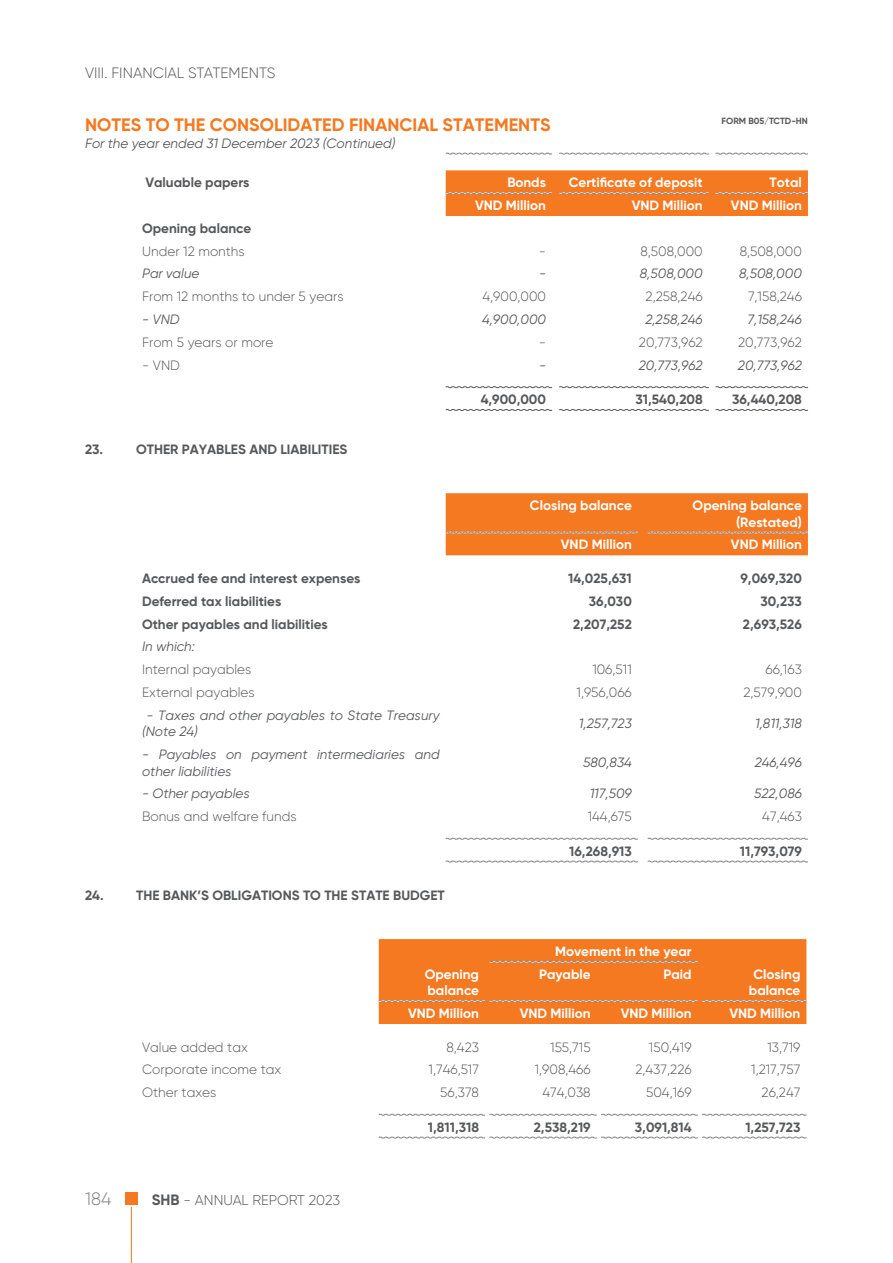
<style>
.page{position:relative;width:893px;height:1263px;background:#fff}
.page>*{position:absolute;margin:0;border:0;box-sizing:border-box;transform-origin:0 0}
.t1{font:700 18px "SVN Gilroy";color:#f47921}
.t2{font:300 18px "SVN Gilroy";color:#808285}
.t3{font:300 15px "SVN Gilroy";color:#57585a}
.t4{font:300 14.25px "SVN Gilroy";color:#57585a}
.vy_Tieu_de{font:300 13.5px "SVN Gilroy";color:#57585a}
.vy_Tieu_de-2{font:700 13.5px "SVN Gilroy";color:#57585a}
.vy_Tieu_de-3{font:italic 13.5px/16.5px "SVN Gilroy";color:#57585a}
.vy_Tieu_de-4{font:700 13.5px/16.5px "SVN Gilroy";color:#fff}
.t5{font:700 9px "SVN Gilroy";color:#57585a}
.s1{font-weight:700;font-size:15px}
</style>
<div class="page">
<div style="left:125px;top:1192px;width:13px;height:13px;background:#f47921"></div>
<hr style="left:131px;top:1207px;width:1px;height:56px;background:#f47921">
<svg style="left:445px;top:152px;width:108px;height:3px"></svg>
<svg style="left:559px;top:152px;width:150px;height:3px"></svg>
<svg style="left:715px;top:152px;width:93px;height:3px"></svg>
<svg style="left:445px;top:386px;width:108px;height:2px"></svg>
<svg style="left:445px;top:409px;width:108px;height:2px"></svg>
<svg style="left:559px;top:386px;width:150px;height:2px"></svg>
<svg style="left:559px;top:409px;width:150px;height:2px"></svg>
<svg style="left:715px;top:386px;width:93px;height:2px"></svg>
<svg style="left:715px;top:409px;width:93px;height:2px"></svg>
<svg style="left:445px;top:170px;width:363px;height:46px;background:#f17c28"></svg>
<svg style="left:445px;top:837px;width:193px;height:3px"></svg>
<svg style="left:445px;top:860px;width:193px;height:3px"></svg>
<svg style="left:647px;top:837px;width:161px;height:3px"></svg>
<svg style="left:647px;top:860px;width:161px;height:3px"></svg>
<div style="left:445px;top:493px;width:363px;height:62px;background:#f47921"></div>
<svg style="left:378px;top:1113px;width:429px;height:3px"></svg>
<svg style="left:378px;top:1136px;width:429px;height:3px"></svg>
<div style="left:378px;top:939px;width:429px;height:85px;background:#f47921"></div>
<p class="t3" style="left:85px;top:63px;width:192px">VIII. FINANCIAL STATEMENTS</p>
<h1 class="t1" style="left:85px;top:112px;width:467px">NOTES TO THE CONSOLIDATED FINANCIAL STATEMENTS</h1>
<p class="vy_Tieu_de-3" style="left:85px;top:134px;width:312px">For the year ended 31 December 2023 (Continued)</p>
<p class="t5" style="left:722px;top:114px;width:88px">FORM B05/TCTD-HN</p>
<p class="vy_Tieu_de-2" style="left:145px;top:173px;width:106px">Valuable papers</p>
<p class="vy_Tieu_de-4" style="left:507px;top:173px;width:40px">Bonds</p>
<p class="vy_Tieu_de-4" style="left:569px;top:173px;width:136px">Certificate of deposit</p>
<p class="vy_Tieu_de-4" style="left:770px;top:173px;width:34px">Total</p>
<p class="vy_Tieu_de-4" style="left:475px;top:196px;width:72px">VND Million</p>
<p class="vy_Tieu_de-4" style="left:632px;top:196px;width:72px">VND Million</p>
<p class="vy_Tieu_de-4" style="left:731px;top:196px;width:72px">VND Million</p>
<p class="vy_Tieu_de-2" style="left:142px;top:218px;width:111px">Opening balance</p>
<p class="vy_Tieu_de" style="left:142px;top:241px;width:104px">Under 12 months</p>
<p class="vy_Tieu_de" style="left:539px;top:241px;width:9px">-</p>
<p class="vy_Tieu_de" style="left:640px;top:241px;width:64px">8,508,000</p>
<p class="vy_Tieu_de" style="left:740px;top:241px;width:64px">8,508,000</p>
<p class="vy_Tieu_de-3" style="left:142px;top:265px;width:59px">Par value</p>
<p class="vy_Tieu_de-3" style="left:539px;top:265px;width:9px">-</p>
<p class="vy_Tieu_de-3" style="left:640px;top:265px;width:64px">8,508,000</p>
<p class="vy_Tieu_de-3" style="left:739px;top:265px;width:64px">8,508,000</p>
<p class="vy_Tieu_de" style="left:142px;top:287px;width:203px">From 12 months to under 5 years</p>
<p class="vy_Tieu_de" style="left:482px;top:287px;width:65px">4,900,000</p>
<p class="vy_Tieu_de" style="left:646px;top:287px;width:59px">2,258,246</p>
<p class="vy_Tieu_de" style="left:748px;top:287px;width:55px">7,158,246</p>
<p class="vy_Tieu_de-3" style="left:142px;top:310px;width:39px">- VND</p>
<p class="vy_Tieu_de-3" style="left:482px;top:310px;width:66px">4,900,000</p>
<p class="vy_Tieu_de-3" style="left:645px;top:310px;width:59px">2,258,246</p>
<p class="vy_Tieu_de-3" style="left:747px;top:310px;width:56px">7,158,246</p>
<p class="vy_Tieu_de" style="left:142px;top:333px;width:133px">From 5 years or more</p>
<p class="vy_Tieu_de" style="left:539px;top:333px;width:9px">-</p>
<p class="vy_Tieu_de" style="left:639px;top:333px;width:65px">20,773,962</p>
<p class="vy_Tieu_de" style="left:738px;top:333px;width:65px">20,773,962</p>
<p class="vy_Tieu_de" style="left:142px;top:355px;width:40px">- VND</p>
<p class="vy_Tieu_de-3" style="left:539px;top:356px;width:9px">-</p>
<p class="vy_Tieu_de-3" style="left:639px;top:356px;width:65px">20,773,962</p>
<p class="vy_Tieu_de-3" style="left:738px;top:356px;width:65px">20,773,962</p>
<p class="vy_Tieu_de-2" style="left:481px;top:389px;width:67px">4,900,000</p>
<p class="vy_Tieu_de-2" style="left:635px;top:389px;width:69px">31,540,208</p>
<p class="vy_Tieu_de-2" style="left:732px;top:389px;width:71px">36,440,208</p>
<p class="vy_Tieu_de-2" style="left:85px;top:440px;width:20px">23.</p>
<p class="vy_Tieu_de-2" style="left:136px;top:440px;width:213px">OTHER PAYABLES AND LIABILITIES</p>
<p class="vy_Tieu_de-4" style="left:530px;top:496px;width:103px">Closing balance</p>
<p class="vy_Tieu_de-4" style="left:693px;top:496px;width:111px">Opening balance</p>
<p class="vy_Tieu_de-4" style="left:736px;top:513px;width:67px">(Restated)</p>
<p class="vy_Tieu_de-4" style="left:561px;top:535px;width:72px">VND Million</p>
<p class="vy_Tieu_de-4" style="left:731px;top:535px;width:72px">VND Million</p>
<p class="vy_Tieu_de-2" style="left:142px;top:568px;width:220px">Accrued fee and interest expenses</p>
<p class="vy_Tieu_de-2" style="left:568px;top:568px;width:65px">14,025,631</p>
<p class="vy_Tieu_de-2" style="left:740px;top:568px;width:63px">9,069,320</p>
<p class="vy_Tieu_de-2" style="left:142px;top:591px;width:141px">Deferred tax liabilities</p>
<p class="vy_Tieu_de-2" style="left:589px;top:591px;width:44px">36,030</p>
<p class="vy_Tieu_de-2" style="left:760px;top:591px;width:43px">30,233</p>
<p class="vy_Tieu_de-2" style="left:142px;top:614px;width:187px">Other payables and liabilities</p>
<p class="vy_Tieu_de-2" style="left:573px;top:614px;width:60px">2,207,252</p>
<p class="vy_Tieu_de-2" style="left:743px;top:614px;width:60px">2,693,526</p>
<p class="vy_Tieu_de-3" style="left:142px;top:638px;width:54px">In which:</p>
<p class="vy_Tieu_de" style="left:142px;top:660px;width:111px">Internal payables</p>
<p class="vy_Tieu_de" style="left:592px;top:660px;width:41px">106,511</p>
<p class="vy_Tieu_de" style="left:765px;top:660px;width:38px">66,163</p>
<p class="vy_Tieu_de" style="left:142px;top:683px;width:114px">External payables</p>
<p class="vy_Tieu_de" style="left:576px;top:683px;width:57px">1,956,066</p>
<p class="vy_Tieu_de" style="left:743px;top:683px;width:60px">2,579,900</p>
<p class="vy_Tieu_de-3" style="left:142px;top:706px;width:299px;text-indent:5px">- Taxes and other payables to State Treasury (Note 24)</p>
<p class="vy_Tieu_de-3" style="left:579px;top:714px;width:54px">1,257,723</p>
<p class="vy_Tieu_de-3" style="left:755px;top:714px;width:48px">1,811,318</p>
<p class="vy_Tieu_de-3" style="left:142px;top:745px;width:299px">- Payables on payment intermediaries and other liabilities</p>
<p class="vy_Tieu_de-3" style="left:583px;top:753px;width:50px">580,834</p>
<p class="vy_Tieu_de-3" style="left:755px;top:753px;width:49px">246,496</p>
<p class="vy_Tieu_de-3" style="left:142px;top:785px;width:109px">- Other payables</p>
<p class="vy_Tieu_de-3" style="left:590px;top:785px;width:44px">117,509</p>
<p class="vy_Tieu_de-3" style="left:754px;top:785px;width:49px">522,086</p>
<p class="vy_Tieu_de" style="left:142px;top:807px;width:156px">Bonus and welfare funds</p>
<p class="vy_Tieu_de" style="left:588px;top:807px;width:46px">144,675</p>
<p class="vy_Tieu_de" style="left:762px;top:807px;width:41px">47,463</p>
<p class="vy_Tieu_de-2" style="left:569px;top:841px;width:64px">16,268,913</p>
<p class="vy_Tieu_de-2" style="left:740px;top:841px;width:63px">11,793,079</p>
<p class="vy_Tieu_de-2" style="left:85px;top:885px;width:20px">24.</p>
<p class="vy_Tieu_de-2" style="left:136px;top:885px;width:310px">THE BANK’S OBLIGATIONS TO THE STATE BUDGET</p>
<p class="vy_Tieu_de-4" style="left:555px;top:942px;width:138px">Movement in the year</p>
<p class="vy_Tieu_de-4" style="left:425px;top:965px;width:56px">Opening balance</p>
<p class="vy_Tieu_de-4" style="left:539px;top:965px;width:53px">Payable</p>
<p class="vy_Tieu_de-4" style="left:663px;top:965px;width:30px">Paid</p>
<p class="vy_Tieu_de-4" style="left:749px;top:965px;width:53px;text-align:center">Closing balance</p>
<p class="vy_Tieu_de-4" style="left:408px;top:1004px;width:72px">VND Million</p>
<p class="vy_Tieu_de-4" style="left:520px;top:1004px;width:72px">VND Million</p>
<p class="vy_Tieu_de-4" style="left:621px;top:1004px;width:72px">VND Million</p>
<p class="vy_Tieu_de-4" style="left:729px;top:1004px;width:72px">VND Million</p>
<p class="vy_Tieu_de" style="left:142px;top:1037px;width:107px">Value added tax</p>
<p class="vy_Tieu_de" style="left:446px;top:1037px;width:34px">8,423</p>
<p class="vy_Tieu_de" style="left:550px;top:1037px;width:42px">155,715</p>
<p class="vy_Tieu_de" style="left:649px;top:1037px;width:44px">150,419</p>
<p class="vy_Tieu_de" style="left:767px;top:1037px;width:35px">13,719</p>
<p class="vy_Tieu_de" style="left:142px;top:1060px;width:141px">Corporate income tax</p>
<p class="vy_Tieu_de" style="left:429px;top:1060px;width:52px">1,746,517</p>
<p class="vy_Tieu_de" style="left:535px;top:1060px;width:57px">1,908,466</p>
<p class="vy_Tieu_de" style="left:635px;top:1060px;width:58px">2,437,226</p>
<p class="vy_Tieu_de" style="left:751px;top:1060px;width:51px">1,217,757</p>
<p class="vy_Tieu_de" style="left:142px;top:1083px;width:76px">Other taxes</p>
<p class="vy_Tieu_de" style="left:440px;top:1083px;width:40px">56,378</p>
<p class="vy_Tieu_de" style="left:542px;top:1083px;width:50px">474,038</p>
<p class="vy_Tieu_de" style="left:646px;top:1083px;width:47px">504,169</p>
<p class="vy_Tieu_de" style="left:762px;top:1083px;width:40px">26,247</p>
<p class="vy_Tieu_de-2" style="left:428px;top:1117px;width:53px">1,811,318</p>
<p class="vy_Tieu_de-2" style="left:534px;top:1117px;width:58px">2,538,219</p>
<p class="vy_Tieu_de-2" style="left:635px;top:1117px;width:58px">3,091,814</p>
<p class="vy_Tieu_de-2" style="left:745px;top:1117px;width:57px">1,257,723</p>
<h1 class="t2" style="left:85px;top:1186px;width:28px">184</h1>
<p class="t4" style="left:152px;top:1190px;width:190px"><span class="s1">SHB</span> - ANNUAL REPORT 2023</p>
</div>
